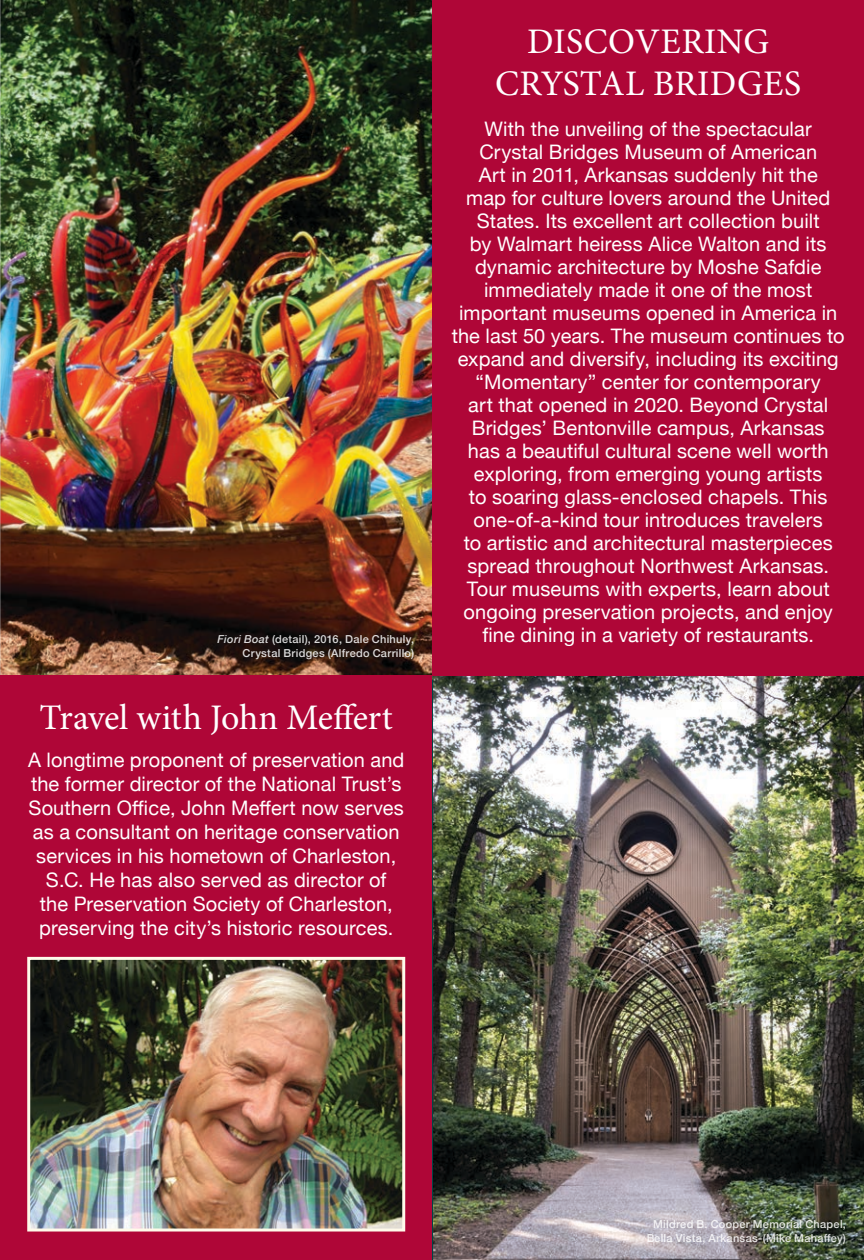
<style>
.page{position:relative;width:864px;height:1260px;background:#fff}
.page>*{position:absolute;margin:0;border:0;box-sizing:border-box;transform-origin:0 0}
.ITIN_subhead{font:36px "Minion Pro";letter-spacing:.005em;color:#fff}
.ITIN_subhead-2{font:20px/23px "Helvetica Neue";letter-spacing:.005em;color:#fff;text-align:center}
.t1{font:500 11px/14px "Helvetica Neue";letter-spacing:.025em;color:#fff;text-align:right}
.s1{font-style:italic}
</style>
<div class="page">
<img style="left:0;top:0;width:432px;height:675px">
<img style="left:432px;top:675px;width:432px;height:585px">
<div style="left:0;top:675px;width:432px;height:585px;background:#af0637"></div>
<div style="left:432px;top:0;width:432px;height:675px;background:#af0637"></div>
<img style="left:31px;top:961px;width:370px;height:267px">
<div style="left:27px;top:957px;width:378px;height:275px;border:3px solid #fffaea"></div>
<p class="ITIN_subhead" style="left:527px;top:18px;width:244px">DISCOVERING</p>
<p class="ITIN_subhead" style="left:495px;top:60px;width:307px">CRYSTAL BRIDGES</p>
<p class="ITIN_subhead-2" style="left:452px;top:119px;width:395px">With the unveiling of the spectacular Crystal Bridges Museum of American<br>Art in 2011, Arkansas suddenly hit the<br>map for culture lovers around the United States. Its excellent art collection built<br>by Walmart heiress Alice Walton and its dynamic architecture by Moshe Safdie immediately made it one of the most important museums opened in America in the last 50 years. The museum continues to expand and diversify, including its exciting “Momentary” center for contemporary<br>art that opened in 2020. Beyond Crystal Bridges’ Bentonville campus, Arkansas<br>has a beautiful cultural scene well worth exploring, from emerging young artists<br>to soaring glass-enclosed chapels. This one-of-a-kind tour introduces travelers<br>to artistic and architectural masterpieces spread throughout Northwest Arkansas.<br>Tour museums with experts, learn about ongoing preservation projects, and enjoy</p>
<p class="t1" style="left:218px;top:632px;width:198px"><span class="s1">Fiori Boat</span> (detail), 2016, Dale Chihuly,</p>
<p class="ITIN_subhead-2" style="left:482px;top:625px;width:333px">fine dining in a variety of restaurants.</p>
<p class="t1" style="left:243px;top:646px;width:173px">Crystal Bridges (Alfredo Carrillo)</p>
<p class="ITIN_subhead" style="left:40px;top:693px;width:355px">Travel with John Meffert</p>
<p class="ITIN_subhead-2" style="left:28px;top:749px;width:378px;line-height:24px">A longtime proponent of preservation and the former director of the National Trust’s Southern Office, John Meffert now serves as a consultant on heritage conservation services in his hometown of Charleston, S.C. He has also served as director of<br>the Preservation Society of Charleston, preserving the city’s historic resources.</p>
<p class="t1" style="left:646px;top:1216px;width:201px">Mildred B. Cooper Memorial Chapel,<br>Bella Vista, Arkansas-(Mike Mahaffey)</p>
</div>
